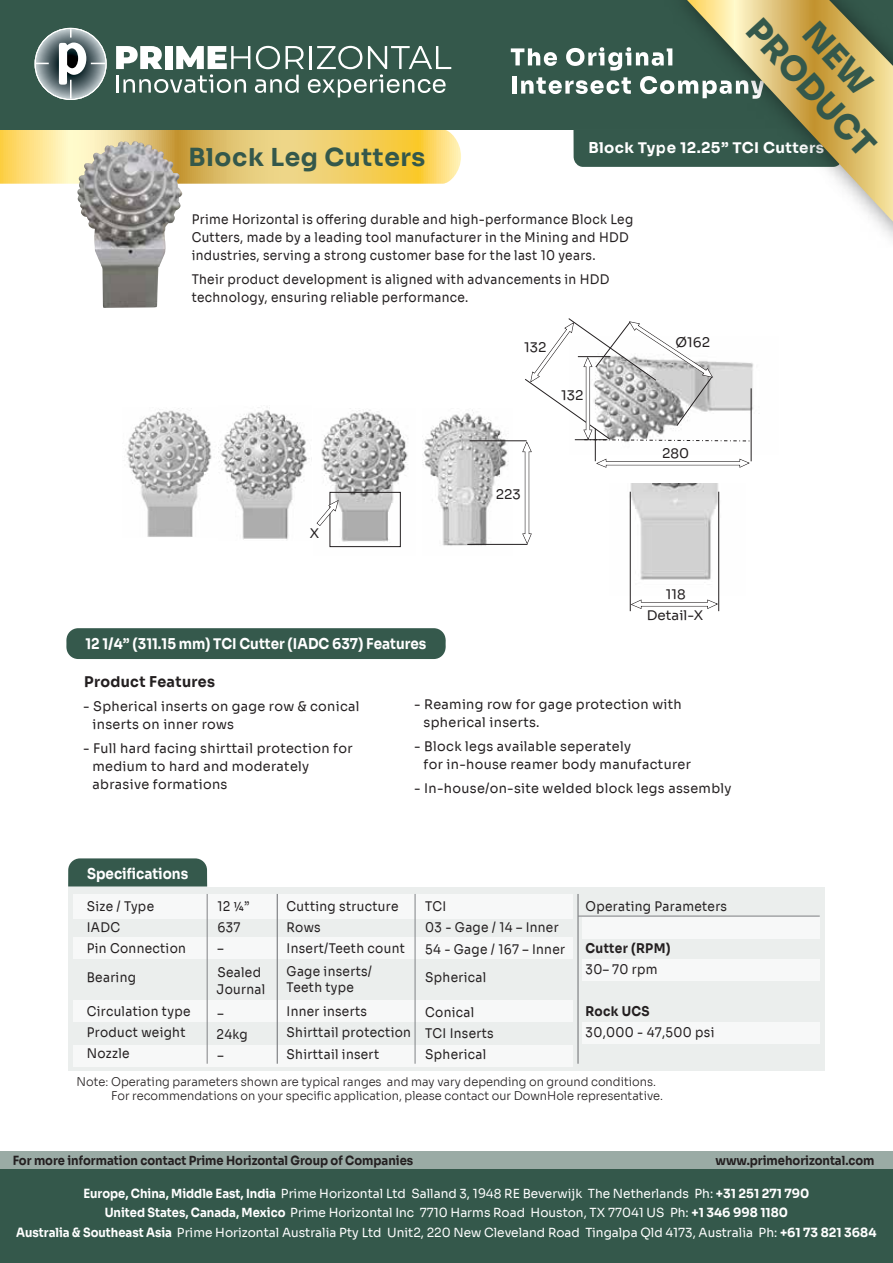
<style>
.page{position:relative;width:893px;height:1263px;background:#fff}
.page>*{position:absolute;margin:0;border:0;box-sizing:border-box;transform-origin:0 0}
.t1{font:800 33px "Sora";color:#34584b}
.t2{font:700 24.9px "Sora";letter-spacing:.025em;color:#34584b}
.t3{font:700 15px "Sora";color:#fff;scale:.9 1}
.t4{font:700 15px "Sora";letter-spacing:.025em;color:#fff}
.t5{font:700 15px "Sora";letter-spacing:.025em;color:#231f20;scale:.95 1}
.t6{font:13.5px/21px "Sora";letter-spacing:.025em;color:#231f20;scale:.9 1}
.t7{font:13.5px/18px "Sora";letter-spacing:.025em;color:#231f20;scale:.95 1}
.t8{font:700 13.5px "Sora";letter-spacing:.025em;color:#231f20;scale:.9 1}
.t9{font:13.5px "Sora";letter-spacing:.025em;color:#231f20}
.t10{font:13.5px/20.4px "Sora";color:#231f20;text-align:center}
.t11{font:12.75px/19.5px "Sora";color:#fff;text-align:center;scale:.95 1}
.t12{font:700 12.75px "Sora";color:#231f20;scale:.9 1}
.t13{font:300 12px/14.4px "Sora";color:#231f20;scale:.95 1}
.s1{font-weight:700}
</style>
<div class="page">
<div style="left:68px;top:886px;width:757px;height:184px;background:#ebeeed"></div>
<div style="left:74px;top:894px;width:499px;height:24px;background:#f7f8f8"></div>
<div style="left:74px;top:937px;width:499px;height:22px;background:#f7f8f8"></div>
<div style="left:74px;top:1000px;width:499px;height:22px;background:#f7f8f8"></div>
<div style="left:74px;top:1045px;width:499px;height:22px;background:#f7f8f8"></div>
<hr style="left:207px;top:894px;width:1px;height:170px;background:#808285">
<hr style="left:277px;top:894px;width:1px;height:170px;background:#808285">
<hr style="left:415px;top:894px;width:1px;height:170px;background:#808285">
<div style="left:582px;top:959px;width:238px;height:22px;background:#f7f8f8"></div>
<div style="left:582px;top:918px;width:238px;height:21px;background:#f7f8f8"></div>
<div style="left:582px;top:1022px;width:238px;height:21px;background:#f7f8f8"></div>
<hr style="left:577px;top:894px;width:2px;height:170px;background:#808285">
<hr style="left:578px;top:916px;width:242px;height:1px;background:#808285">
<div style="left:68px;top:858px;width:139px;height:28px;background:#35594c"></div>
<div style="left:0;top:1151px;width:893px;height:19px;background:#9aaba5"></div>
<div style="left:0;top:1169px;width:893px;height:94px;background:#34584b"></div>
<svg style="left:0;top:130px;width:461px;height:54px;background:#f0d173"></svg>
<div style="left:0;top:0;width:893px;height:130px;background:#34584b"></div>
<svg style="left:511px;top:47px;width:153px;height:48px"></svg>
<svg style="left:116px;top:46px;width:335px;height:51px"></svg>
<div style="left:48px;top:42px;width:45px;height:44px;background:#536469;border-radius:50%"></div>
<div style="left:49px;top:42px;width:43px;height:43px;background:#4e5f64;border-radius:50%"></div>
<div style="left:49px;top:43px;width:43px;height:42px;background:#4c5d62;border-radius:50%"></div>
<div style="left:50px;top:44px;width:41px;height:40px;background:#45565b;border-radius:50%"></div>
<div style="left:51px;top:44px;width:39px;height:39px;background:#415257;border-radius:50%"></div>
<svg style="left:52px;top:45px;width:37px;height:38px"></svg>
<div style="left:53px;top:47px;width:35px;height:34px;background:#304348;border-radius:50%"></div>
<div style="left:55px;top:49px;width:31px;height:30px;background:#23373b;border-radius:50%"></div>
<div style="left:56px;top:49px;width:29px;height:30px;background:#1f3338;border-radius:50%"></div>
<div style="left:57px;top:50px;width:27px;height:27px;background:#243a3e;border-radius:50%"></div>
<div style="left:57px;top:51px;width:27px;height:26px;background:#20363a;border-radius:50%"></div>
<div style="left:58px;top:51px;width:25px;height:26px;background:#1c3337;border-radius:50%"></div>
<div style="left:58px;top:52px;width:25px;height:24px;background:#183135;border-radius:50%"></div>
<svg style="left:36px;top:63px;width:13px;height:1px"></svg>
<svg style="left:59px;top:29px;width:46px;height:70px"></svg>
<div style="left:573px;top:130px;width:91px;height:37px;background:#35594c"></div>
<img style="left:664px;top:0;width:229px;height:239px">
<svg style="left:687px;top:0;width:206px;height:222px"></svg>
<img style="left:77px;top:141px;width:105px;height:167px">
<svg style="left:521px;top:318px;width:231px;height:227px"></svg>
<img style="left:125px;top:408px;width:87px;height:129px">
<img style="left:218px;top:407px;width:94px;height:133px">
<img style="left:321px;top:408px;width:87px;height:140px">
<img style="left:422px;top:410px;width:91px;height:136px">
<hr style="left:470px;top:440px;width:57px;height:1px;background:#231f20">
<hr style="left:467px;top:544px;width:60px;height:1px;background:#231f20">
<div style="left:330px;top:492px;width:71px;height:55px;border:1px solid #231f20"></div>
<svg style="left:316px;top:499px;width:23px;height:28px"></svg>
<img style="left:609px;top:483px;width:137px;height:112px">
<hr style="left:630px;top:492px;width:1px;height:119px;background:#231f20">
<hr style="left:718px;top:492px;width:1px;height:119px;background:#231f20">
<svg style="left:629px;top:598px;width:91px;height:12px"></svg>
<div style="left:66px;top:628px;width:380px;height:31px;background:#35594c"></div>
<svg style="left:802px;top:21px;width:73px;height:76px;background:#c7a54e"></svg>
<h2 class="t2" style="left:188px;top:136px;width:239px">Block Leg Cutters</h2>
<h1 class="t1" style="left:774px;top:5px;width:174px;rotate:48deg">PRODUCT</h1>
<p class="t4" style="left:588px;top:135px;width:237px">Block Type 12.25” TCI Cutters</p>
<p class="t6" style="left:192px;top:209px;width:492px;line-height:18px">Prime Horizontal is offering durable and high-performance Block Leg<br>Cutters, made by a leading tool manufacturer in the Mining and HDD industries, serving a strong customer base for the last 10 years.</p>
<p class="t6" style="left:192px;top:269px;width:466px;line-height:18px">Their product development is aligned with advancements in HDD technology, ensuring reliable performance.</p>
<p class="t9" style="left:310px;top:522px;width:11px">X</p>
<p class="t9" style="left:524px;top:336px;width:24px">132</p>
<p class="t9" style="left:561px;top:384px;width:24px">132</p>
<p class="t9" style="left:496px;top:483px;width:26px">223</p>
<p class="t9" style="left:675px;top:331px;width:36px">Ø162</p>
<p class="t9" style="left:662px;top:442px;width:28px">280</p>
<p class="t3" style="left:85px;top:630px;width:380px">12 1/4” (311.15 mm) TCI Cutter (IADC 637) Features</p>
<p class="t10" style="left:647px;top:583px;width:58px">118<br>Detail-X</p>
<p class="t5" style="left:84px;top:669px;width:139px">Product Features</p>
<p class="t7" style="left:93px;top:696px;width:283px;text-indent:-9px">- Spherical inserts on gage row &amp; conical inserts on inner rows</p>
<p class="t7" style="left:93px;top:738px;width:275px;text-indent:-9px">- Full hard facing shirttail protection for medium to hard and moderately abrasive formations</p>
<p class="t3" style="left:87px;top:861px;width:114px">Specifications</p>
<p class="t7" style="left:424px;top:694px;width:273px;text-indent:-9px">- Reaming row for gage protection with spherical inserts.</p>
<p class="t7" style="left:424px;top:736px;width:283px;text-indent:-9px">- Block legs available seperately<br>for in-house reamer body manufacturer</p>
<p class="t7" style="left:414px;top:778px;width:335px">- In-house/on-site welded block legs assembly</p>
<p class="t6" style="left:87px;top:895px;width:112px">Size / Type<br>IADC<br>Pin Connection</p>
<p class="t6" style="left:87px;top:965px;width:56px">Bearing</p>
<p class="t6" style="left:87px;top:1000px;width:117px">Circulation type<br>Product weight<br>Nozzle</p>
<p class="t6" style="left:586px;top:895px;width:159px">Operating Parameters</p>
<p class="t8" style="left:586px;top:937px;width:96px">Cutter (RPM)</p>
<p class="t6" style="left:586px;top:958px;width:82px">30– 70 rpm</p>
<p class="t8" style="left:586px;top:1000px;width:73px">Rock UCS</p>
<p class="t6" style="left:586px;top:1021px;width:145px">30,000 - 47,500 psi</p>
<p class="t13" style="left:111px;top:1073px;width:582px;text-indent:-34px">Note: Operating parameters shown are typical ranges and may vary depending on ground conditions.<br>For recommendations on your specific application, please contact our DownHole representative.</p>
<p class="t6" style="left:217px;top:895px;width:37px">12 ¼”<br>637 –</p>
<p class="t6" style="left:217px;top:963px;width:56px;line-height:16.5px">Sealed<br>Journal</p>
<p class="t6" style="left:217px;top:1001px;width:36px">–<br>24kg –</p>
<p class="t6" style="left:287px;top:895px;width:133px">Cutting structure<br>Rows<br>Insert/Teeth count</p>
<p class="t6" style="left:287px;top:962px;width:97px;line-height:16.5px">Gage inserts/<br>Teeth type</p>
<p class="t6" style="left:287px;top:1000px;width:140px">Inner inserts<br>Shirttail protection<br>Shirttail insert</p>
<p class="t6" style="left:425px;top:895px;width:157px">TCI<br>03 - Gage / 14 – Inner<br>54 - Gage / 167 – Inner</p>
<p class="t6" style="left:425px;top:965px;width:69px">Spherical</p>
<p class="t6" style="left:425px;top:1000px;width:78px">Conical<br>TCI Inserts<br>Spherical</p>
<p class="t12" style="left:13px;top:1149px;width:447px">For more information contact Prime Horizontal Group of Companies</p>
<p class="t12" style="left:715px;top:1149px;width:178px">www.primehorizontal.com</p>
<p class="t11" style="left:16px;top:1182px;width:907px"><span class="s1">Europe, China, Middle East, India</span> Prime Horizontal Ltd Salland 3, 1948 RE Beverwijk The Netherlands Ph: <span class="s1">+31 251 271 790<br>United States, Canada, Mexico</span> Prime Horizontal Inc 7710 Harms Road Houston, TX 77041 US Ph: <span class="s1">+1 346 998 1180<br>Australia &amp; Southeast Asia</span> Prime Horizontal Australia Pty Ltd Unit2, 220 New Cleveland Road Tingalpa Qld 4173, Australia Ph: <span class="s1">+61 73 821 3684</span></p>
</div>
